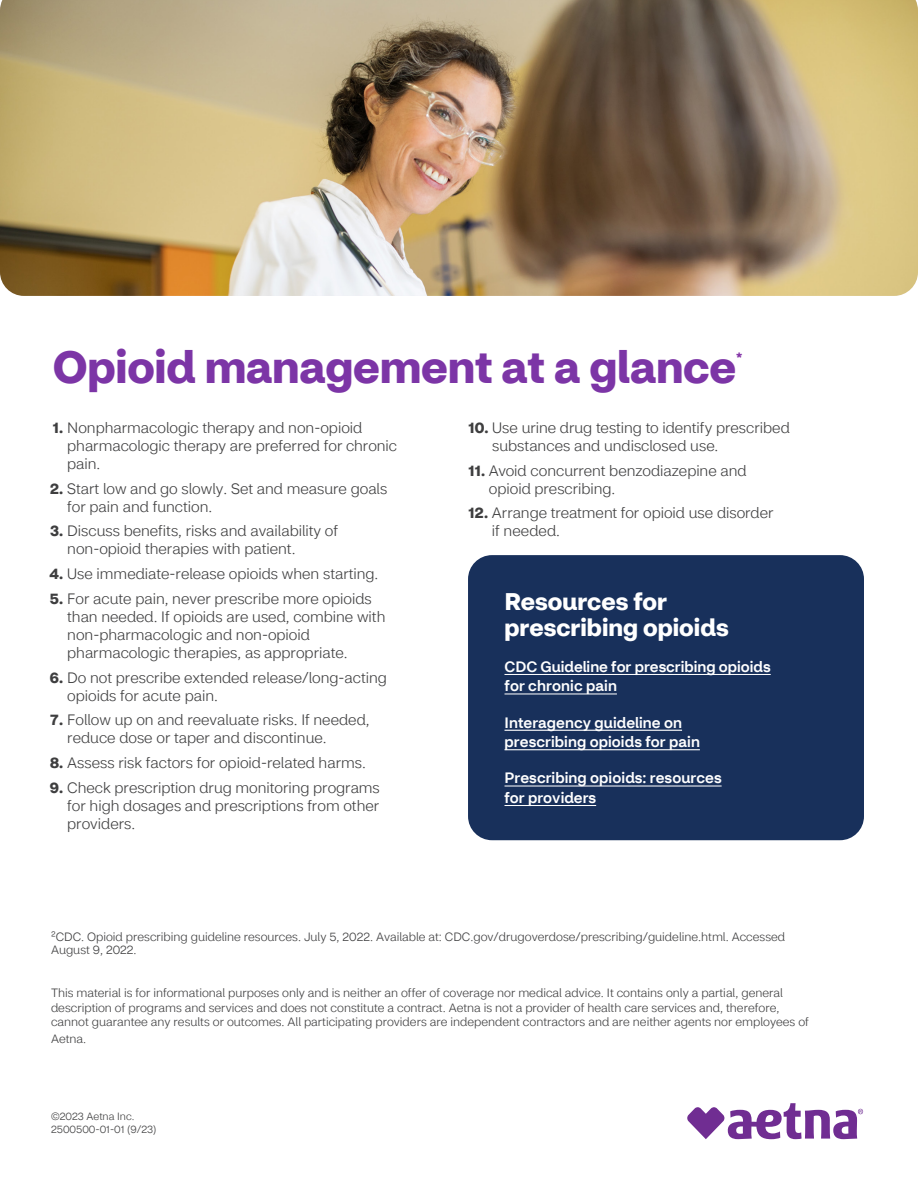
<style>
.page{position:relative;width:918px;height:1188px;background:#fff}
.page>*{position:absolute;margin:0;border:0;box-sizing:border-box;transform-origin:0 0}
.t1{font:700 45px "CVS Health Sans";letter-spacing:-.005em;color:#7c35a6}
.t2{font:700 24px/25.5px "CVS Health Sans";color:#fff}
.t3{font:300 15px/18px "CVS Health Sans";color:#3e3e3f}
.t4{font:500 15px/19.5px "CVS Health Sans";letter-spacing:.005em;color:#fff}
.t5{font:700 13.5px "CVS Health Sans";color:#8231a6}
.t6{font:300 12px/14.2px "CVS Health Sans";color:#3e3e3f}
.t7{font:300 10.5px/12.5px "CVS Health Sans";color:#3e3e3f}
.s1{font-weight:700}
</style>
<div class="page">
<div style="left:468px;top:555px;width:396px;height:285px;background:#18305b;border-radius:24px"></div>
<img style="left:0;top:0;width:918px;height:296px">
<hr style="left:505px;top:786px;width:217px;height:1px;background:#fff">
<hr style="left:505px;top:805px;width:91px;height:1px;background:#fff">
<hr style="left:505px;top:674px;width:266px;height:1px;background:#fff">
<hr style="left:505px;top:694px;width:112px;height:1px;background:#fff">
<hr style="left:505px;top:730px;width:177px;height:1px;background:#fff">
<hr style="left:505px;top:749px;width:195px;height:1px;background:#fff">
<svg style="left:687px;top:1103px;width:176px;height:36px"></svg>
<h3 class="t1" style="left:53px;top:339px;width:685px">Opioid management at a glance</h3>
<h3 class="t5" style="left:736px;top:349px;width:8px">*</h3>
<p class="t3" style="left:67px;top:419px;width:331px;text-indent:-15px"><span class="s1">1.</span> Nonpharmacologic therapy and non-opioid pharmacologic therapy are preferred for chronic pain.</p>
<p class="t3" style="left:67px;top:479px;width:322px;text-indent:-17px"><span class="s1">2.</span> Start low and go slowly. Set and measure goals for pain and function.</p>
<p class="t3" style="left:67px;top:522px;width:272px;text-indent:-17px"><span class="s1">3.</span> Discuss benefits, risks and availability of non-opioid therapies with patient.</p>
<p class="t3" style="left:50px;top:565px;width:330px"><span class="s1">4.</span> Use immediate-release opioids when starting.</p>
<p class="t3" style="left:67px;top:590px;width:320px;text-indent:-17px"><span class="s1">5.</span> For acute pain, never prescribe more opioids than needed. If opioids are used, combine with non-pharmacologic and non-opioid pharmacologic therapies, as appropriate.</p>
<p class="t3" style="left:67px;top:668px;width:321px;text-indent:-17px"><span class="s1">6.</span> Do not prescribe extended release/long-acting opioids for acute pain.</p>
<p class="t3" style="left:67px;top:711px;width:304px;text-indent:-17px"><span class="s1">7.</span> Follow up on and reevaluate risks. If needed, reduce dose or taper and discontinue.</p>
<p class="t3" style="left:50px;top:754px;width:317px"><span class="s1">8.</span> Assess risk factors for opioid-related harms.</p>
<p class="t3" style="left:67px;top:779px;width:314px;text-align:justify;text-indent:-17px"><span class="s1">9.</span> Check prescription drug monitoring programs for high dosages and prescriptions from other providers.</p>
<p class="t3" style="left:492px;top:419px;width:299px;text-indent:-24px"><span class="s1">10.</span> Use urine drug testing to identify prescribed substances and undisclosed use.</p>
<p class="t3" style="left:489px;top:461px;width:259px;text-indent:-21px"><span class="s1">11.</span> Avoid concurrent benzodiazepine and opioid prescribing.</p>
<p class="t3" style="left:492px;top:504px;width:283px;text-indent:-24px"><span class="s1">12.</span> Arrange treatment for opioid use disorder if needed.</p>
<p class="t2" style="left:505px;top:589px;width:226px">Resources for prescribing opioids</p>
<p class="t4" style="left:505px;top:657px;width:268px">CDC Guideline for prescribing opioids for chronic pain</p>
<p class="t4" style="left:505px;top:713px;width:197px">Interagency guideline on prescribing opioids for pain</p>
<p class="t4" style="left:505px;top:769px;width:219px">Prescribing opioids: resources for providers</p>
<p class="t6" style="left:51px;top:930px;width:736px;line-height:13.2px">²CDC. Opioid prescribing guideline resources. July 5, 2022. Available at: CDC.gov/drugoverdose/prescribing/guideline.html. Accessed<br>August 9, 2022.</p>
<p class="t6" style="left:51px;top:986px;width:759px">This material is for informational purposes only and is neither an offer of coverage nor medical advice. It contains only a partial, general description of programs and services and does not constitute a contract. Aetna is not a provider of health care services and, therefore, cannot guarantee any results or outcomes. All participating providers are independent contractors and are neither agents nor employees of</p>
<p class="t6" style="left:51px;top:1032px;width:37px">Aetna.</p>
<p class="t7" style="left:51px;top:1111px;width:107px">©2023 Aetna Inc.<br>2500500-01-01 (9/23)</p>
</div>
